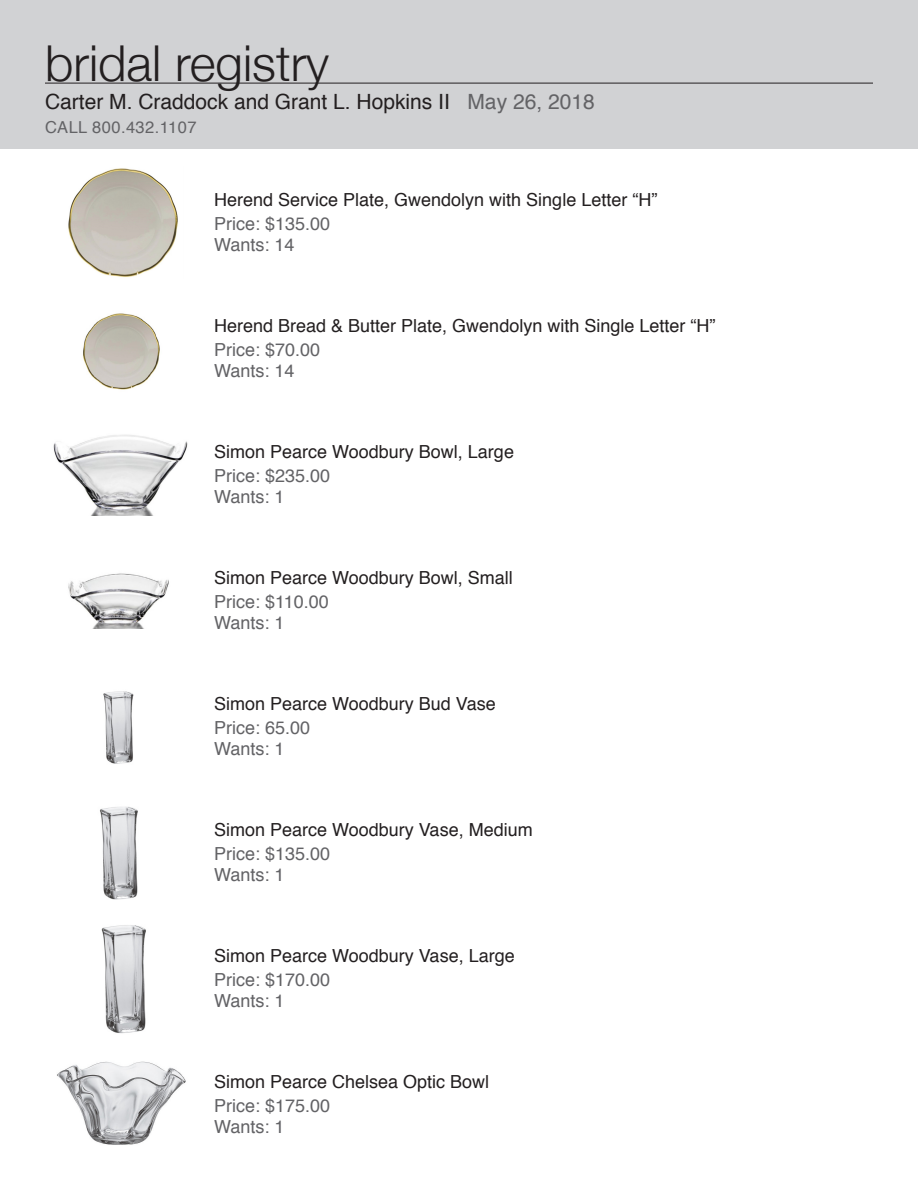
<style>
.page{position:relative;width:918px;height:1188px;background:#fff}
.page>*{position:absolute;margin:0;border:0;box-sizing:border-box;transform-origin:0 0}
.t1{font:300 49.5px "Helvetica Neue";color:#231f20}
.bride_and_groom{font:21px "Helvetica";color:#231f20}
.item{font:18px "Helvetica";color:#231f20}
.price_and_number{font:18px "Helvetica";color:#636366}
.t2{font:16.5px "Helvetica";letter-spacing:.025em;color:#636366}
.s1{color:#636366}
</style>
<div class="page">
<img style="left:68px;top:168px;width:110px;height:109px">
<img style="left:83px;top:313px;width:77px;height:77px">
<img style="left:53px;top:435px;width:135px;height:81px">
<img style="left:68px;top:573px;width:101px;height:56px">
<img style="left:103px;top:691px;width:31px;height:73px">
<img style="left:100px;top:807px;width:38px;height:93px">
<img style="left:101px;top:925px;width:45px;height:109px">
<img style="left:57px;top:1061px;width:129px;height:84px">
<div style="left:0;top:0;width:918px;height:148px;background:#d1d2d4"></div>
<hr style="left:45px;top:83px;width:828px;height:1px;background:#231f20">
<p class="t1" style="left:45px;top:23px;width:286px">bridal registry</p>
<p class="bride_and_groom" style="left:45px;top:86px;width:551px">Carter M. Craddock and Grant L. Hopkins II <span class="s1">May 26, 2018</span></p>
<p class="t2" style="left:45px;top:115px;width:153px">CALL 800.432.1107</p>
<p class="item" style="left:214px;top:186px;width:445px">Herend Service Plate, Gwendolyn with Single Letter “H”</p>
<p class="price_and_number" style="left:214px;top:210px;width:118px">Price: $135.00</p>
<p class="price_and_number" style="left:214px;top:231px;width:82px">Wants: 14</p>
<p class="item" style="left:214px;top:312px;width:503px">Herend Bread &amp; Butter Plate, Gwendolyn with Single Letter “H”</p>
<p class="price_and_number" style="left:214px;top:336px;width:108px">Price: $70.00</p>
<p class="price_and_number" style="left:214px;top:357px;width:82px">Wants: 14</p>
<p class="item" style="left:214px;top:438px;width:301px">Simon Pearce Woodbury Bowl, Large</p>
<p class="price_and_number" style="left:214px;top:462px;width:118px">Price: $235.00</p>
<p class="price_and_number" style="left:214px;top:483px;width:72px">Wants: 1</p>
<p class="item" style="left:214px;top:564px;width:300px">Simon Pearce Woodbury Bowl, Small</p>
<p class="price_and_number" style="left:214px;top:588px;width:116px">Price: $110.00</p>
<p class="price_and_number" style="left:214px;top:609px;width:72px">Wants: 1</p>
<p class="item" style="left:214px;top:690px;width:283px">Simon Pearce Woodbury Bud Vase</p>
<p class="price_and_number" style="left:214px;top:714px;width:98px">Price: 65.00</p>
<p class="price_and_number" style="left:214px;top:735px;width:72px">Wants: 1</p>
<p class="item" style="left:214px;top:816px;width:320px">Simon Pearce Woodbury Vase, Medium</p>
<p class="price_and_number" style="left:214px;top:840px;width:118px">Price: $135.00</p>
<p class="price_and_number" style="left:214px;top:861px;width:72px">Wants: 1</p>
<p class="item" style="left:214px;top:942px;width:302px">Simon Pearce Woodbury Vase, Large</p>
<p class="price_and_number" style="left:214px;top:966px;width:118px">Price: $170.00</p>
<p class="price_and_number" style="left:214px;top:987px;width:72px">Wants: 1</p>
<p class="item" style="left:214px;top:1068px;width:277px">Simon Pearce Chelsea Optic Bowl</p>
<p class="price_and_number" style="left:214px;top:1092px;width:118px">Price: $175.00</p>
<p class="price_and_number" style="left:214px;top:1113px;width:72px">Wants: 1</p>
</div>
